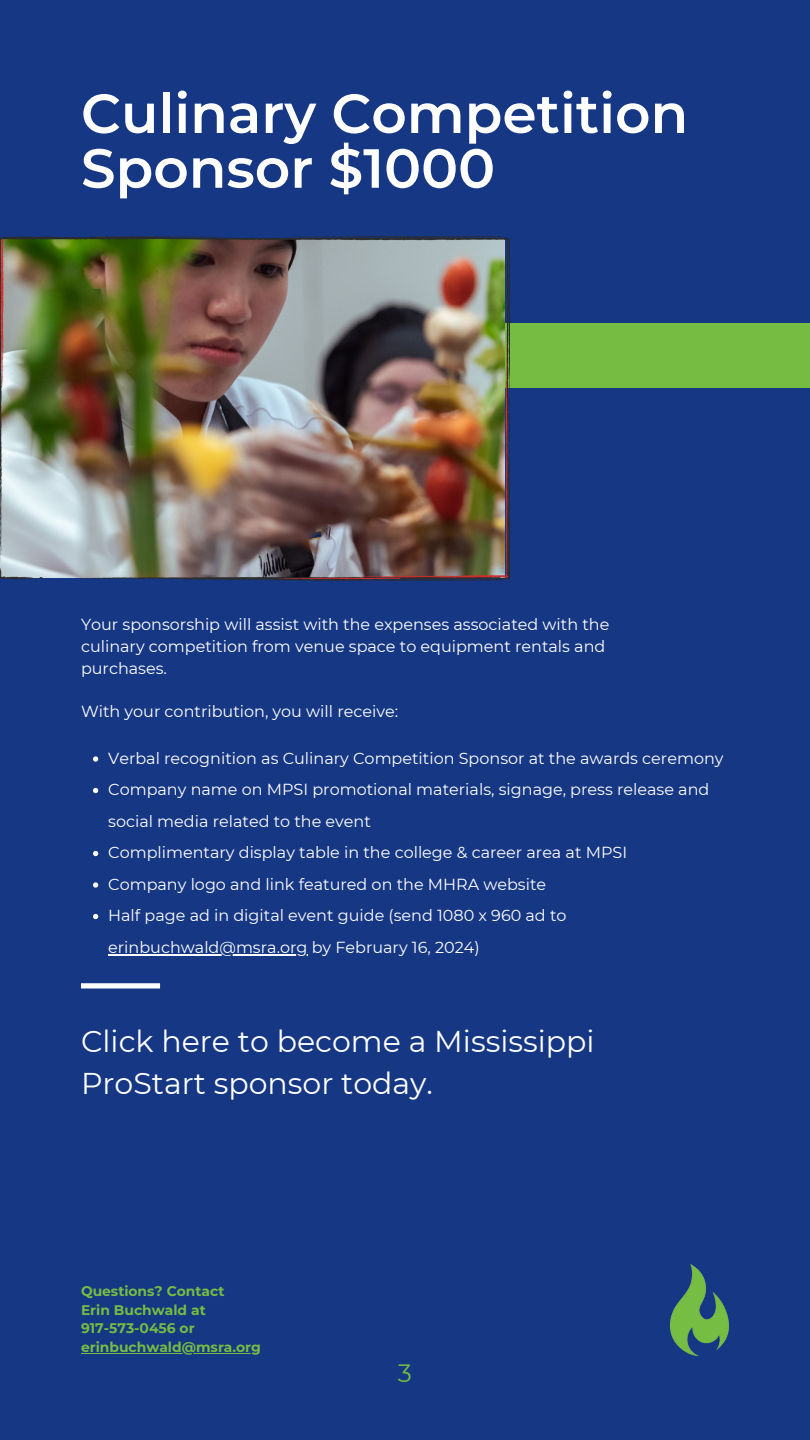
<style>
.page{position:relative;width:810px;height:1440px;background:#163784}
.page>*{position:absolute;margin:0;border:0;box-sizing:border-box;transform-origin:0 0}
.t1{font:600 55px/54.8px "Montserrat";color:#fff}
.t2{font:30px/42px "Montserrat";color:#fff}
.t3{font:25px "Montserrat";color:#76bc43}
.t4{font:16px/21.8px "Montserrat";color:#fff}
.t5{font:700 13.9px "Montserrat";color:#76bc43}
</style>
<div class="page">
<div style="left:0;top:324px;width:810px;height:64px;background:#76bc43"></div>
<img style="left:0;top:236px;width:509px;height:344px">
<svg style="left:93px;top:756px;width:5px;height:6px"></svg>
<svg style="left:93px;top:788px;width:5px;height:5px"></svg>
<svg style="left:93px;top:851px;width:5px;height:5px"></svg>
<svg style="left:93px;top:882px;width:5px;height:6px"></svg>
<svg style="left:93px;top:914px;width:5px;height:5px"></svg>
<hr style="left:108px;top:954px;width:199px;height:2px;background:#fff">
<div style="left:81px;top:983px;width:79px;height:5px;background:#fff"></div>
<img style="left:671px;top:1265px;width:58px;height:91px">
<hr style="left:81px;top:1353px;width:180px;height:1px;background:#76bc43">
<p class="t1" style="left:81px;top:86px;width:609px">Culinary Competition<br>Sponsor $1000</p>
<p class="t4" style="left:81px;top:614px;width:530px">Your sponsorship will assist with the expenses associated with the culinary competition from venue space to equipment rentals and purchases.</p>
<p class="t4" style="left:81px;top:701px;width:319px">With your contribution, you will receive:</p>
<p class="t4" style="left:108px;top:747px;width:617px">Verbal recognition as Culinary Competition Sponsor at the awards ceremony</p>
<p class="t4" style="left:108px;top:774px;width:603px;line-height:31.5px">Company name on MPSI promotional materials, signage, press release and social media related to the event</p>
<p class="t4" style="left:108px;top:842px;width:520px">Complimentary display table in the college &amp; career area at MPSI</p>
<p class="t4" style="left:108px;top:873px;width:440px">Company logo and link featured on the MHRA website</p>
<p class="t4" style="left:108px;top:900px;width:460px;line-height:31.5px">Half page ad in digital event guide (send 1080 x 960 ad to erinbuchwald@msra.org by February 16, 2024)</p>
<p class="t2" style="left:81px;top:1020px;width:515px">Click here to become a Mississippi<br>ProStart sponsor today.</p>
<p class="t5" style="left:81px;top:1283px;width:145px">Questions? Contact</p>
<p class="t5" style="left:81px;top:1301px;width:126px">Erin Buchwald at</p>
<p class="t5" style="left:81px;top:1320px;width:115px">917-573-0456 or</p>
<p class="t5" style="left:81px;top:1339px;width:181px">erinbuchwald@msra.org</p>
<p class="t3" style="left:398px;top:1358px;width:16px">3</p>
</div>
